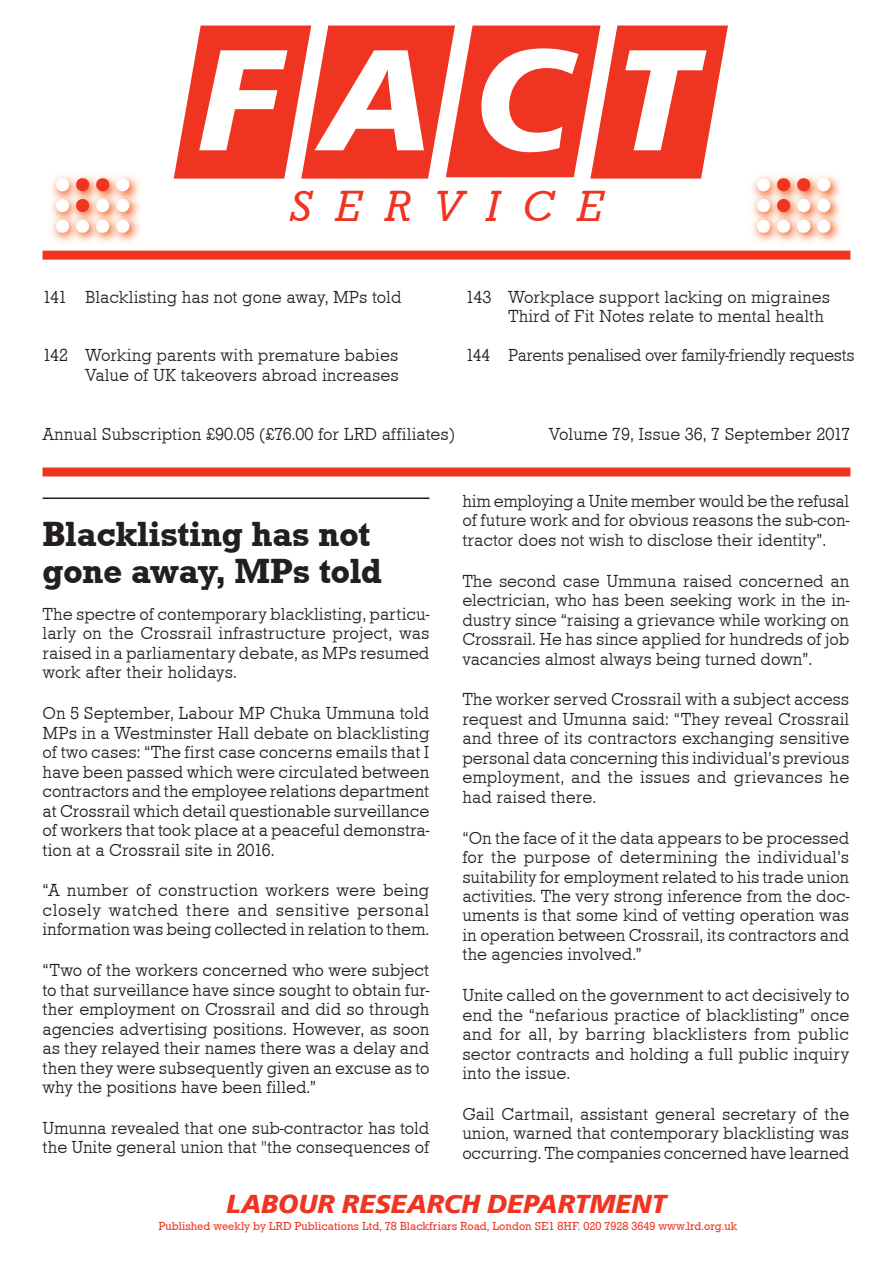
<style>
.page{position:relative;width:893px;height:1263px;background:#fff}
.page>*{position:absolute;margin:0;border:0;box-sizing:border-box;transform-origin:0 0}
.t1{font:italic 700 150px "Frutus T";color:#fff}
.t2{font:italic 45px "Roctus T";letter-spacing:.5em;color:#ef3522}
.t3{font:500 36px/37.5px "Roctus T";color:#231f20}
.t4{font:italic 700 27px "Frutus T";color:#ef3522}
.t5{font:18px/19.5px "Roctus T Ligh";letter-spacing:-.005em;color:#231f20;text-align:justify}
.t6{font:18px/19.5px "Roctus T Ligh";letter-spacing:-.005em;color:#1c1d1d;text-align:justify}
.t7{font:12px "Roctus T";color:#ef3522}
.s1{color:#231f20}
</style>
<div class="page">
<hr style="left:43px;top:497px;width:386px;height:2px;background:#231f20">
<div style="left:43px;top:251px;width:807px;height:9px;background:#ef3522"></div>
<div style="left:43px;top:467px;width:807px;height:9px;background:#ef3522"></div>
<img style="left:51px;top:175px;width:89px;height:68px">
<img style="left:752px;top:175px;width:89px;height:68px">
<svg style="left:174px;top:25px;width:554px;height:154px;background:#f15242"></svg>
<h1 class="t1" style="left:198px;top:10px;width:499px">FACT</h1>
<h2 class="t2" style="left:290px;top:182px;width:315px">SERVICE</h2>
<p class="t5" style="left:43px;top:287px;width:361px">141 Blacklisting has not gone away, MPs told</p>
<p class="t5" style="left:43px;top:346px;width:358px;text-align:right">142 Working parents with premature babies<br>Value of UK takeovers abroad increases</p>
<p class="t5" style="left:508px;top:287px;width:324px;text-indent:-43px">143 Workplace support lacking on migraines<br>Third of Fit Notes relate to mental health</p>
<p class="t5" style="left:466px;top:346px;width:391px">144 Parents penalised over family-friendly requests</p>
<p class="t5" style="left:43px;top:425px;width:414px">Annual Subscription £90.05 (£76.00 for LRD affiliates)</p>
<p class="t5" style="left:549px;top:425px;width:303px">Volume 79, Issue 36, 7 September 2017</p>
<h3 class="t3" style="left:43px;top:515px;width:341px">Blacklisting has not gone away, MPs told</h3>
<p class="t5" style="left:43px;top:604px;width:389px">The spectre of contemporary blacklisting, particu&shy;larly on the Crossrail infrastructure project, was raised in a parliamentary debate, as MPs resumed work after their holidays.</p>
<p class="t6" style="left:43px;top:703px;width:389px"><span class="s1">On 5 September, Labour MP Chuka Ummuna told MPs in a Westminster Hall debate on blacklisting of two cases:</span> “The first case concerns emails that I have been passed which were circulated between contractors and the employee relations department at Crossrail which detail questionable surveillance of workers that took place at a peaceful demonstra&shy;tion at a Crossrail site in 2016.</p>
<p class="t6" style="left:43px;top:881px;width:388px">“A number of construction workers were being closely watched there and sensitive personal information was being collected in relation to them.</p>
<p class="t6" style="left:43px;top:960px;width:388px">“Two of the workers concerned who were subject to that surveillance have since sought to obtain fur&shy;ther employment on Crossrail and did so through agencies advertising positions. However, as soon as they relayed their names there was a delay and then they were subsequently given an excuse as to why the positions have been filled.”</p>
<p class="t5" style="left:43px;top:1118px;width:388px">Umunna revealed that one sub-contractor has told the Unite general union that "the consequences of</p>
<p class="t5" style="left:462px;top:491px;width:388px">him employing a Unite member would be the refusal of future work and for obvious reasons the sub-con&shy;tractor does not wish to disclose their identity”.</p>
<p class="t5" style="left:462px;top:571px;width:388px">The second case Ummuna raised concerned an electrician, who has been seeking work in the in&shy;dustry since “raising a grievance while working on Crossrail. He has since applied for hundreds of job vacancies almost always being turned down”.</p>
<p class="t5" style="left:462px;top:690px;width:388px">The worker served Crossrail with a subject access request and Umunna said: “They reveal Crossrail and three of its contractors exchanging sensitive personal data concerning this individual’s previous employment, and the issues and grievances he had raised there.</p>
<p class="t5" style="left:462px;top:828px;width:388px">“On the face of it the data appears to be processed for the purpose of determining the individual’s suitability for employment related to his trade union activities. The very strong inference from the doc&shy;uments is that some kind of vetting operation was in operation between Crossrail, its contractors and the agencies involved.”</p>
<p class="t5" style="left:462px;top:986px;width:388px">Unite called on the government to act decisively to end the “nefarious practice of blacklisting” once and for all, by barring blacklisters from public sector contracts and holding a full public inquiry into the issue.</p>
<p class="t5" style="left:462px;top:1104px;width:388px">Gail Cartmail, assistant general secretary of the union, warned that contemporary blacklisting was occurring. The companies concerned have learned</p>
<h3 class="t4" style="left:226px;top:1188px;width:442px">LABOUR RESEARCH DEPARTMENT</h3>
<p class="t7" style="left:158px;top:1219px;width:581px">Published weekly by LRD Publications Ltd, 78 Blackfriars Road, London SE1 8HF. 020 7928 3649 www.lrd.org.uk</p>
</div>
